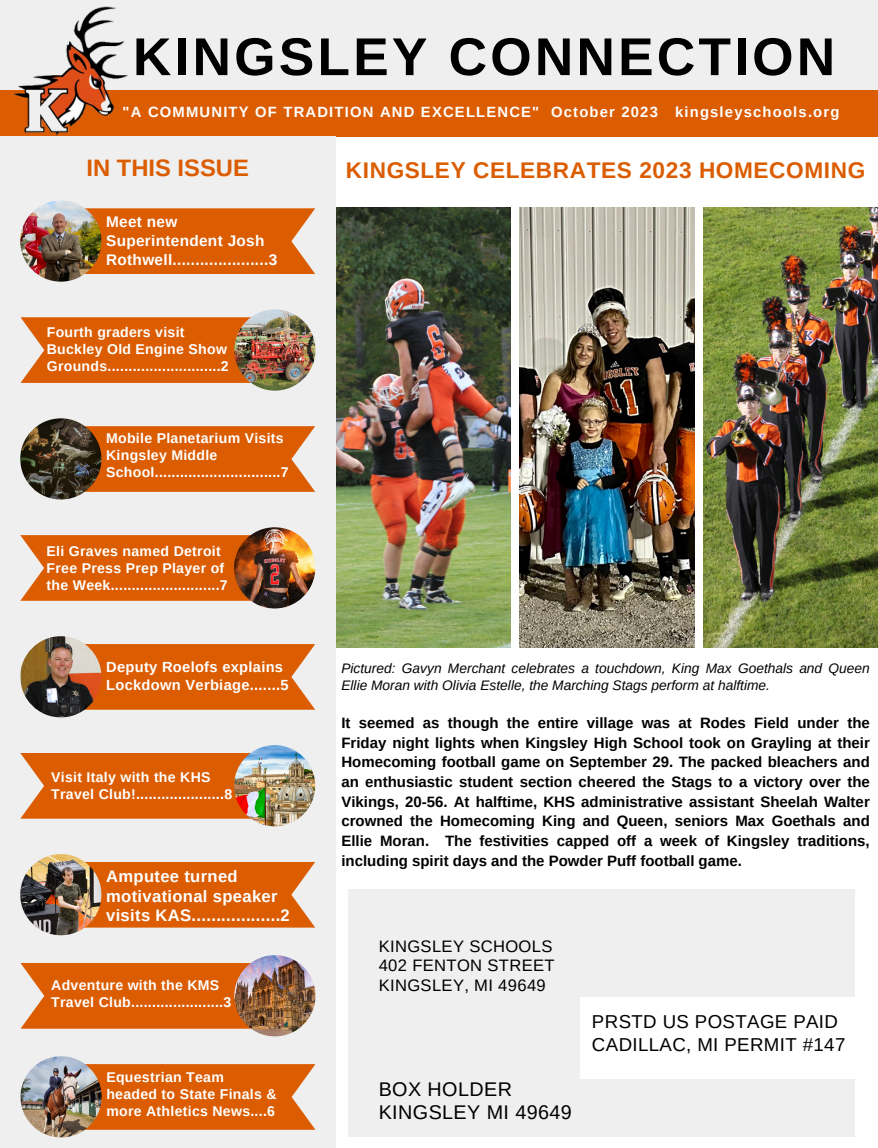
<style>
.page{position:relative;width:878px;height:1148px;background:#fff}
.page>*{position:absolute;margin:0;border:0;box-sizing:border-box;transform-origin:0 0}
.t1{font:700 53.25px "Arimo";letter-spacing:.06em;color:#000}
.t2{font:700 23.75px "Arimo";color:#db5c01}
.t3{font:700 22.62px "Arimo";letter-spacing:.025em;color:#db5c01}
.t4{font:19.75px/23.6px "Arimo";letter-spacing:.02em;color:#000}
.t5{font:18.62px "Arimo";letter-spacing:.02em;color:#000}
.t6{font:700 16.62px/19.8px "Arimo";letter-spacing:.02em;color:#fff}
.t7{font:16.62px "Arimo";letter-spacing:.02em;color:#000}
.t8{font:700 15.38px/18.8px "Arimo";letter-spacing:.02em;color:#fff}
.t9{font:700 15px/19.8px "Arimo";color:#000;text-align:justify}
.t10{font:700 14.75px "Arimo";letter-spacing:.08em;color:#fff}
.t11{font:700 14.62px/18px "Arimo";letter-spacing:.02em;color:#fff}
.t12{font:700 14.12px/16.9px "Arimo";letter-spacing:.02em;color:#fff}
.t13{font:italic 13.75px/17.8px "Arimo";color:#000}
</style>
<div class="page">
<img style="left:336px;top:208px;width:174px;height:439px">
<img style="left:520px;top:208px;width:174px;height:439px">
<img style="left:703px;top:208px;width:175px;height:439px">
<div style="left:0;top:0;width:878px;height:137px;background:#eeefee"></div>
<div style="left:0;top:90px;width:878px;height:47px;background:#db5c01"></div>
<img style="left:13px;top:7px;width:115px;height:129px">
<div style="left:0;top:137px;width:336px;height:1010px;background:#eeefee"></div>
<div style="left:348px;top:889px;width:506px;height:248px;background:#eeefee"></div>
<div style="left:579px;top:996px;width:278px;height:82px;background:#fff"></div>
<svg style="left:85px;top:644px;width:230px;height:65px;background:#db640e"></svg>
<img style="left:20px;top:636px;width:81px;height:81px;border-radius:50%">
<div style="left:85px;top:862px;width:230px;height:65px;background:#db5c01"></div>
<img style="left:20px;top:854px;width:81px;height:81px;border-radius:50%">
<svg style="left:86px;top:1064px;width:229px;height:65px;background:#dc640e"></svg>
<img style="left:20px;top:1056px;width:82px;height:81px;border-radius:50%">
<div style="left:20px;top:753px;width:230px;height:65px;background:#db5c01"></div>
<img style="left:234px;top:745px;width:81px;height:81px;border-radius:50%">
<div style="left:21px;top:963px;width:229px;height:65px;background:#db5c01"></div>
<img style="left:234px;top:955px;width:81px;height:81px;border-radius:50%">
<svg style="left:84px;top:426px;width:231px;height:66px;background:#db640e"></svg>
<img style="left:20px;top:418px;width:81px;height:81px;border-radius:50%">
<svg style="left:20px;top:535px;width:231px;height:66px;background:#dc640f"></svg>
<img style="left:234px;top:527px;width:81px;height:81px;border-radius:50%">
<svg style="left:21px;top:317px;width:230px;height:66px;background:#db640e"></svg>
<img style="left:234px;top:309px;width:81px;height:81px;border-radius:50%">
<svg style="left:85px;top:208px;width:230px;height:66px;background:#dc640e"></svg>
<img style="left:20px;top:200px;width:81px;height:82px;border-radius:50%">
<p class="t1" style="left:133px;top:27px;width:703px">KINGSLEY CONNECTION</p>
<p class="t10" style="left:123px;top:103px;width:718px">"A COMMUNITY OF TRADITION AND EXCELLENCE" October 2023 kingsleyschools.org</p>
<p class="t2" style="left:87px;top:154px;width:164px">IN THIS ISSUE</p>
<p class="t8" style="left:106px;top:213px;width:172px">Meet new<br>Superintendent Josh<br>Rothwell.....................3</p>
<p class="t12" style="left:47px;top:324px;width:183px">Fourth graders visit<br>Buckley Old Engine Show<br>Grounds...........................2</p>
<p class="t12" style="left:106px;top:430px;width:184px">Mobile Planetarium Visits<br>Kingsley Middle<br>School..............................7</p>
<p class="t12" style="left:47px;top:543px;width:183px">Eli Graves named Detroit<br>Free Press Prep Player of the Week..........................7</p>
<p class="t11" style="left:106px;top:657px;width:184px">Deputy Roelofs explains<br>Lockdown Verbiage.......5</p>
<p class="t12" style="left:51px;top:768px;width:182px">Visit Italy with the KHS<br>Travel Club!.....................8</p>
<p class="t6" style="left:106px;top:866px;width:185px">Amputee turned motivational speaker visits KAS..................2</p>
<p class="t12" style="left:51px;top:977px;width:182px">Adventure with the KMS<br>Travel Club......................3</p>
<p class="t12" style="left:106px;top:1068px;width:172px">Equestrian Team headed to State Finals &amp;</p>
<p class="t12" style="left:106px;top:1102px;width:170px">more Athletics News....6</p>
<p class="t3" style="left:346px;top:158px;width:521px">KINGSLEY CELEBRATES 2023 HOMECOMING</p>
<p class="t13" style="left:341px;top:659px;width:530px">Pictured: Gavyn Merchant celebrates a touchdown, King Max Goethals and Queen<br>Ellie Moran with Olivia Estelle, the Marching Stags perform at halftime.</p>
<p class="t9" style="left:341px;top:713px;width:530px">It seemed as though the entire village was at Rodes Field under the Friday night lights when Kingsley High School took on Grayling at their Homecoming football game on September 29. The packed bleachers and an enthusiastic student section cheered the Stags to a victory over the Vikings, 20-56. At halftime, KHS administrative assistant Sheelah Walter crowned the Homecoming King and Queen, seniors Max Goethals and Ellie Moran. The festivities capped off a week of Kingsley traditions, including spirit days and the Powder Puff football game.</p>
<p class="t7" style="left:379px;top:936px;width:175px">KINGSLEY SCHOOLS</p>
<p class="t7" style="left:379px;top:956px;width:177px">402 FENTON STREET</p>
<p class="t7" style="left:379px;top:976px;width:168px">KINGSLEY, MI 49649</p>
<p class="t4" style="left:379px;top:1077px;width:195px">BOX HOLDER<br>KINGSLEY MI 49649</p>
<p class="t5" style="left:592px;top:1011px;width:247px">PRSTD US POSTAGE PAID</p>
<p class="t5" style="left:592px;top:1033px;width:255px">CADILLAC, MI PERMIT #147</p>
</div>
